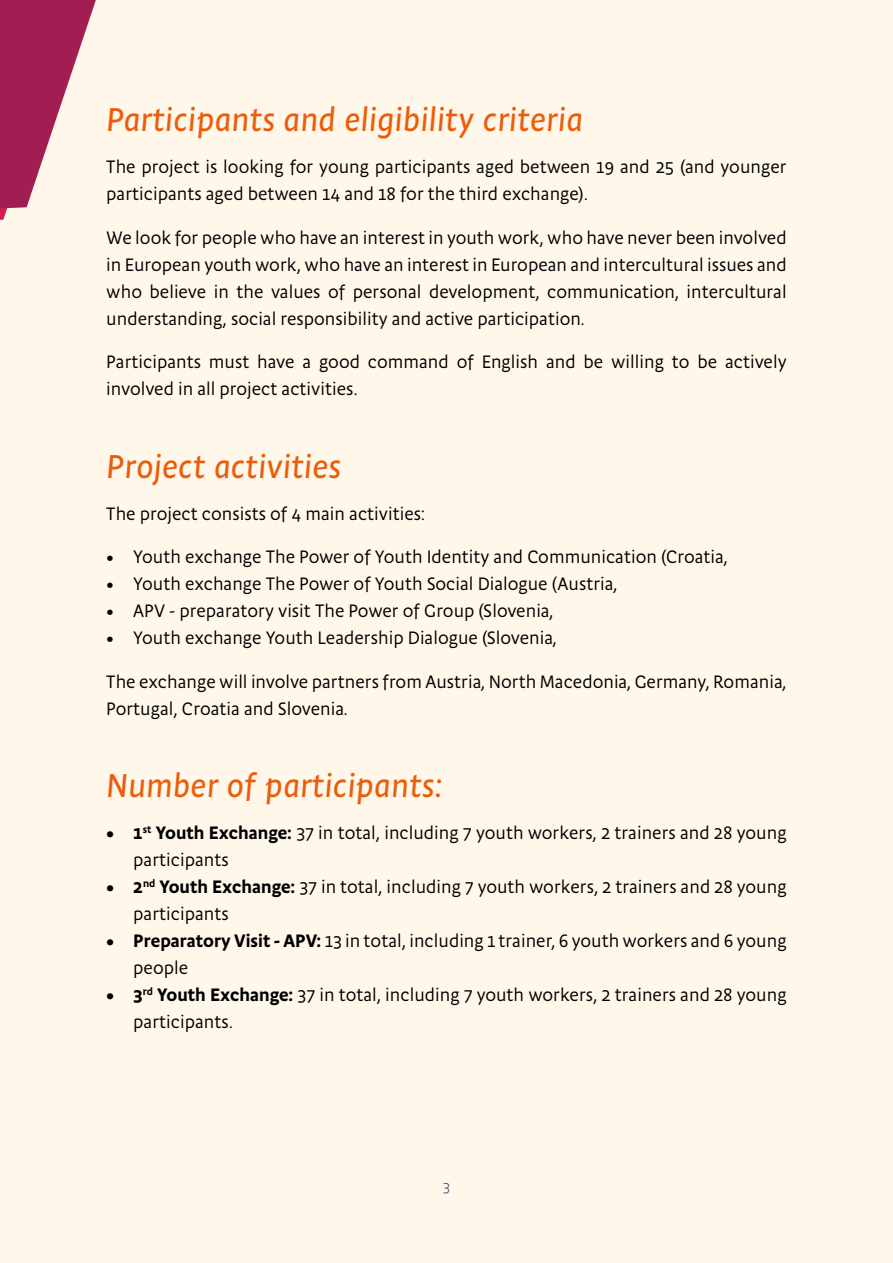
<style>
.page{position:relative;width:893px;height:1263px;background:#fef7ea}
.page>*{position:absolute;margin:0;border:0;box-sizing:border-box;transform-origin:0 0}
.t1{font:italic 500 33px "Pastoral";color:#eb5d0b}
.t2{font:18px "Pastoral";color:#000}
.t3{font:700 18px "Pastoral";color:#000}
.t4{font:300 15px "Pastoral";color:#3c406d}
.t5{font:700 10.5px "Pastoral";color:#000}
.s1{font-weight:700}
</style>
<div class="page">
<svg style="left:0;top:0;width:96px;height:220px"></svg>
<p class="t1" style="left:106px;top:106px;width:478px">Participants and eligibility criteria</p>
<p class="t2" style="left:106px;top:159px;width:682px">The project is looking for young participants aged between 19 and 25 (and younger</p>
<p class="t2" style="left:106px;top:186px;width:483px">participants aged between 14 and 18 for the third exchange).</p>
<p class="t2" style="left:106px;top:230px;width:682px">We look for people who have an interest in youth work, who have never been involved</p>
<p class="t2" style="left:106px;top:257px;width:682px">in European youth work, who have an interest in European and intercultural issues and</p>
<p class="t2" style="left:106px;top:284px;width:682px">who believe in the values of personal development, communication, intercultural</p>
<p class="t2" style="left:106px;top:311px;width:480px">understanding, social responsibility and active participation.</p>
<p class="t2" style="left:106px;top:354px;width:682px">Participants must have a good command of English and be willing to be actively</p>
<p class="t2" style="left:106px;top:381px;width:253px">involved in all project activities.</p>
<p class="t1" style="left:106px;top:452px;width:237px">Project activities</p>
<p class="t2" style="left:106px;top:506px;width:321px">The project consists of 4 main activities:</p>
<p class="t2" style="left:106px;top:549px;width:623px">• Youth exchange The Power of Youth Identity and Communication (Croatia,</p>
<p class="t2" style="left:106px;top:576px;width:513px">• Youth exchange The Power of Youth Social Dialogue (Austria,</p>
<p class="t2" style="left:106px;top:603px;width:449px">• APV - preparatory visit The Power of Group (Slovenia,</p>
<p class="t2" style="left:106px;top:630px;width:452px">• Youth exchange Youth Leadership Dialogue (Slovenia,</p>
<p class="t2" style="left:106px;top:674px;width:682px">The exchange will involve partners from Austria, North Macedonia, Germany, Romania,</p>
<p class="t2" style="left:106px;top:701px;width:243px">Portugal, Croatia and Slovenia.</p>
<p class="t1" style="left:106px;top:772px;width:338px">Number of participants:</p>
<p class="t3" style="left:106px;top:825px;width:38px">• 1</p>
<p class="t5" style="left:143px;top:825px;width:10px">st</p>
<p class="t2" style="left:156px;top:825px;width:632px"><span class="s1">Youth Exchange:</span> 37 in total, including 7 youth workers, 2 trainers and 28 young</p>
<p class="t2" style="left:133px;top:852px;width:97px">participants</p>
<p class="t3" style="left:106px;top:879px;width:38px">• 2</p>
<p class="t5" style="left:143px;top:879px;width:14px">nd</p>
<p class="t2" style="left:159px;top:879px;width:629px"><span class="s1">Youth Exchange:</span> 37 in total, including 7 youth workers, 2 trainers and 28 young</p>
<p class="t2" style="left:133px;top:906px;width:97px">participants</p>
<p class="t2" style="left:106px;top:933px;width:682px"><span class="s1">• Preparatory Visit - APV:</span> 13 in total, including 1 trainer, 6 youth workers and 6 young</p>
<p class="t2" style="left:133px;top:960px;width:56px">people</p>
<p class="t3" style="left:106px;top:987px;width:38px">• 3</p>
<p class="t5" style="left:143px;top:987px;width:12px">rd</p>
<p class="t2" style="left:157px;top:987px;width:631px"><span class="s1">Youth Exchange:</span> 37 in total, including 7 youth workers, 2 trainers and 28 young</p>
<p class="t2" style="left:133px;top:1014px;width:101px">participants.</p>
<p class="t4" style="left:443px;top:1180px;width:9px">3</p>
</div>
